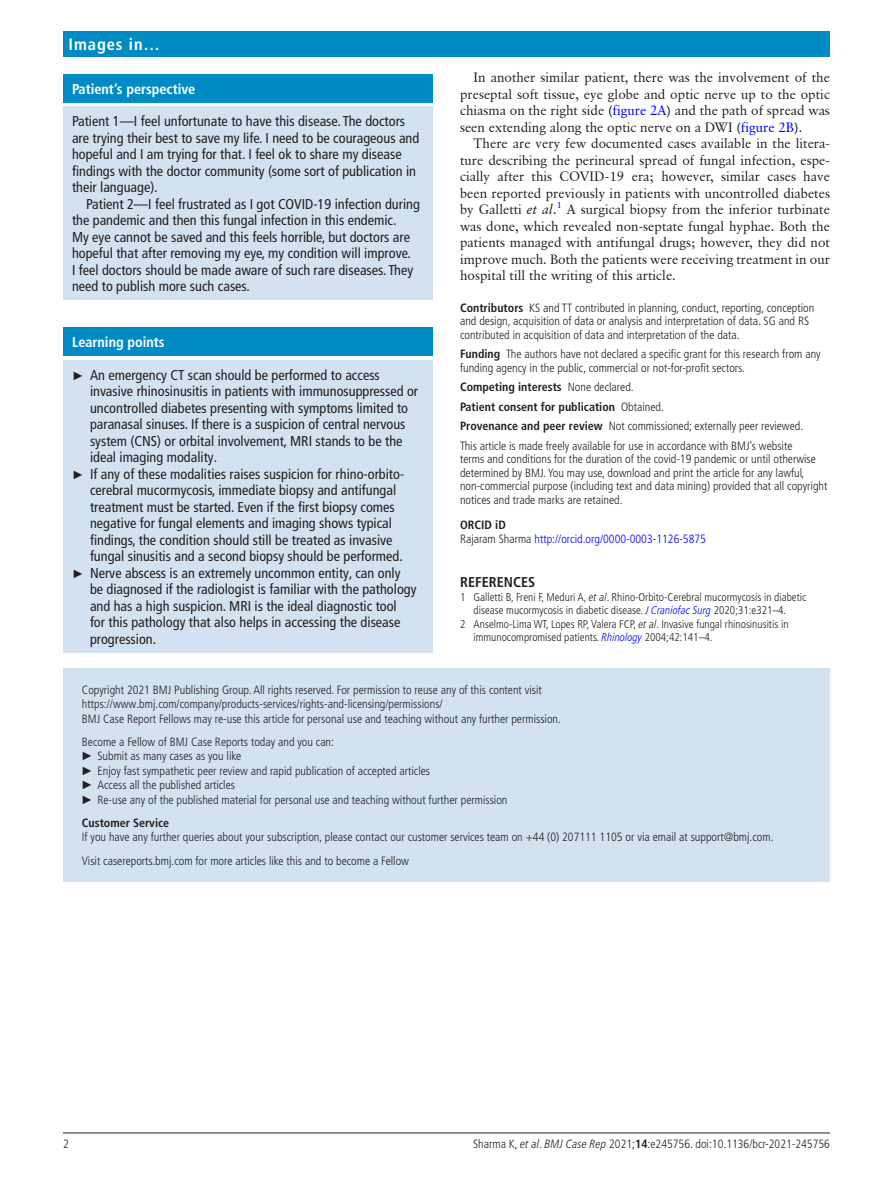
<style>
.page{position:relative;width:893px;height:1191px;background:#fff}
.page>*{position:absolute;margin:0;border:0;box-sizing:border-box;transform-origin:0 0}
.t1{font:700 condensed 16.5px "Frutiger LT Pro";letter-spacing:.055em;color:#fff}
.t2{font:condensed 14.25px/16.5px "Frutiger LT Pro";color:#231f20}
.t3{font:700 condensed 14.25px "Frutiger LT Pro";color:#fff}
.t4{font:700 condensed 14.25px "Frutiger LT Std";color:#231f20}
.t5{font:13.5px/16.5px "Classical Garamond BT";color:#231f20;text-align:justify}
.t6{font:300 condensed 12px/13.5px "Frutiger LT Pro";color:#231f20}
.t7{font:300 condensed 12px/13.5px "Frutiger LT Pro";color:#00f}
.t8{font:700 condensed 12px "Frutiger LT Pro";color:#231f20}
.t9{font:300 condensed 11.25px "Frutiger LT Pro";color:#231f20}
.s1{color:#00f}
.s2{font-style:italic}
.s3{font-weight:700}
.s4{font-weight:700;color:#231f20}
.s5{color:#231f20}
.s6{font-style:italic;color:#00f}
.s7{font-family:"Arial";font-stretch:normal;font-size:12px}
.s8{font-family:"Arial";font-weight:400;font-stretch:normal}
</style>
<div class="page">
<hr style="left:63px;top:1132px;width:767px;height:1px;background:#231f20">
<div style="left:63px;top:31px;width:767px;height:25px;background:#008bc5"></div>
<div style="left:63px;top:74px;width:370px;height:28px;background:#008bc5"></div>
<div style="left:63px;top:107px;width:370px;height:193px;background:#d2e2f0"></div>
<div style="left:63px;top:327px;width:370px;height:29px;background:#008bc5"></div>
<div style="left:63px;top:360px;width:370px;height:293px;background:#d2e2f0"></div>
<div style="left:63px;top:668px;width:767px;height:213px;background:#d2e2f0"></div>
<h1 class="t1" style="left:69px;top:34px;width:93px">Images in…</h1>
<p class="t5" style="left:460px;top:69px;width:371px;text-indent:14px">In another similar patient, there was the involvement of the preseptal soft tissue, eye globe and optic nerve up to the optic chiasma on the right side (<span class="s1">figure 2A</span>) and the path of spread was seen extending along the optic nerve on a DWI (<span class="s1">figure 2B</span>).</p>
<p class="t5" style="left:460px;top:135px;width:371px;text-indent:14px">There are very few documented cases available in the litera&shy;ture describing the perineural spread of fungal infection, espe&shy;cially after this COVID-19 era; however, similar cases have been reported previously in patients with uncontrolled diabetes by Galletti <span class="s2">et al</span>.<sup>1</sup> A surgical biopsy from the inferior turbinate was done, which revealed non-septate fungal hyphae. Both the patients managed with antifungal drugs; however, they did not improve much. Both the patients were receiving treatment in our hospital till the writing of this article.</p>
<p class="t6" style="left:460px;top:301px;width:356px"><span class="s3">Contributors</span> KS and TT contributed in planning, conduct, reporting, conception and design, acquisition of data or analysis and interpretation of data. SG and RS contributed in acquisition of data and interpretation of the data.</p>
<p class="t6" style="left:460px;top:347px;width:362px"><span class="s3">Funding</span> The authors have not declared a specific grant for this research from any funding agency in the public, commercial or not-for-profit sectors.</p>
<p class="t6" style="left:460px;top:377px;width:345px;line-height:19.5px"><span class="s3">Competing interests</span> None declared.<br><span class="s3">Patient consent for publication</span> Obtained.<br><span class="s3">Provenance and peer review</span> Not commissioned; externally peer reviewed.<br>This article is made freely available for use in accordance with BMJ’s website</p>
<p class="t6" style="left:460px;top:452px;width:369px">terms and conditions for the duration of the covid-19 pandemic or until otherwise determined by BMJ. You may use, download and print the article for any lawful, non-commercial purpose (including text and data mining) provided that all copyright notices and trade marks are retained.</p>
<p class="t7" style="left:460px;top:518px;width:247px"><span class="s4">ORCID iD<br></span><span class="s5">Rajaram Sharma</span> http://orcid.org/0000-0003-1126-5875</p>
<p class="t4" style="left:460px;top:574px;width:77px">REFERENCES</p>
<p class="t9" style="left:460px;top:590px;width:348px">1 Galletti B, Freni F, Meduri A, <span class="s2">et al</span>. Rhino-Orbito-Cerebral mucormycosis in diabetic</p>
<p class="t9" style="left:474px;top:604px;width:314px">disease mucormycosis in diabetic disease. <span class="s6">J Craniofac Surg</span> 2020;31:e321–4.</p>
<p class="t9" style="left:460px;top:617px;width:330px">2 Anselmo-Lima WT, Lopes RP, Valera FCP, <span class="s2">et al</span>. Invasive fungal rhinosinusitis in</p>
<p class="t9" style="left:474px;top:631px;width:240px">immunocompromised patients. <span class="s6">Rhinology</span> 2004;42:141–4.</p>
<p class="t3" style="left:72px;top:80px;width:125px">Patient’s perspective</p>
<p class="t2" style="left:72px;top:113px;width:349px">Patient 1—I feel unfortunate to have this disease. The doctors are trying their best to save my life. I need to be courageous and hopeful and I am trying for that. I feel ok to share my disease findings with the doctor community (some sort of publication in their language).</p>
<p class="t2" style="left:72px;top:196px;width:349px;text-indent:14px">Patient 2—I feel frustrated as I got COVID-19 infection during the pandemic and then this fungal infection in this endemic.<br>My eye cannot be saved and this feels horrible, but doctors are hopeful that after removing my eye, my condition will improve.<br>I feel doctors should be made aware of such rare diseases. They need to publish more such cases.</p>
<p class="t3" style="left:72px;top:334px;width:94px">Learning points</p>
<p class="t2" style="left:72px;top:367px;width:309px"><span class="s7">►</span> An emergency CT scan should be performed to access</p>
<p class="t2" style="left:90px;top:383px;width:330px">invasive rhinosinusitis in patients with immunosuppressed or</p>
<p class="t2" style="left:90px;top:400px;width:320px">uncontrolled diabetes presenting with symptoms limited to</p>
<p class="t2" style="left:90px;top:416px;width:317px">paranasal sinuses. If there is a suspicion of central nervous</p>
<p class="t2" style="left:90px;top:433px;width:314px">system (CNS) or orbital involvement, MRI stands to be the</p>
<p class="t2" style="left:90px;top:449px;width:129px">ideal imaging modality.</p>
<p class="t2" style="left:72px;top:466px;width:334px"><span class="s7">►</span> If any of these modalities raises suspicion for rhino-orbito-</p>
<p class="t2" style="left:90px;top:482px;width:308px">cerebral mucormycosis, immediate biopsy and antifungal</p>
<p class="t2" style="left:90px;top:499px;width:306px">treatment must be started. Even if the first biopsy comes</p>
<p class="t2" style="left:90px;top:515px;width:304px">negative for fungal elements and imaging shows typical</p>
<p class="t2" style="left:90px;top:532px;width:304px">findings, the condition should still be treated as invasive</p>
<p class="t2" style="left:90px;top:548px;width:314px">fungal sinusitis and a second biopsy should be performed.</p>
<p class="t2" style="left:72px;top:565px;width:330px"><span class="s7">►</span> Nerve abscess is an extremely uncommon entity, can only</p>
<p class="t2" style="left:90px;top:581px;width:328px">be diagnosed if the radiologist is familiar with the pathology</p>
<p class="t2" style="left:90px;top:598px;width:308px">and has a high suspicion. MRI is the ideal diagnostic tool</p>
<p class="t2" style="left:90px;top:614px;width:312px">for this pathology that also helps in accessing the disease</p>
<p class="t2" style="left:90px;top:631px;width:68px">progression.</p>
<p class="t6" style="left:82px;top:682px;width:481px;line-height:14.4px">Copyright 2021 BMJ Publishing Group. All rights reserved. For permission to reuse any of this content visit https://www.bmj.com/company/products-services/rights-and-licensing/permissions/<br>BMJ Case Report Fellows may re-use this article for personal use and teaching without any further permission.</p>
<p class="t6" style="left:81px;top:734px;width:428px;line-height:14.4px">Become a Fellow of BMJ Case Reports today and you can:<br><span class="s8">►</span> Submit as many cases as you like<br><span class="s8">►</span> Enjoy fast sympathetic peer review and rapid publication of accepted articles<br><span class="s8">►</span> Access all the published articles<br><span class="s8">►</span> Re-use any of the published material for personal use and teaching without further permission</p>
<p class="t8" style="left:82px;top:815px;width:89px">Customer Service</p>
<p class="t6" style="left:82px;top:825px;width:693px;line-height:23.4px">If you have any further queries about your subscription, please contact our customer services team on +44 (0) 207111 1105 or via email at support@bmj.com.<br>Visit casereports.bmj.com for more articles like this and to become a Fellow</p>
<p class="t6" style="left:63px;top:1136px;width:7px">2</p>
<p class="t6" style="left:473px;top:1136px;width:358px">Sharma K, <span class="s2">et al</span>. <span class="s2">BMJ Case Rep</span> 2021;<span class="s3">14</span>:e245756. doi:10.1136/bcr-2021-245756</p>
</div>
